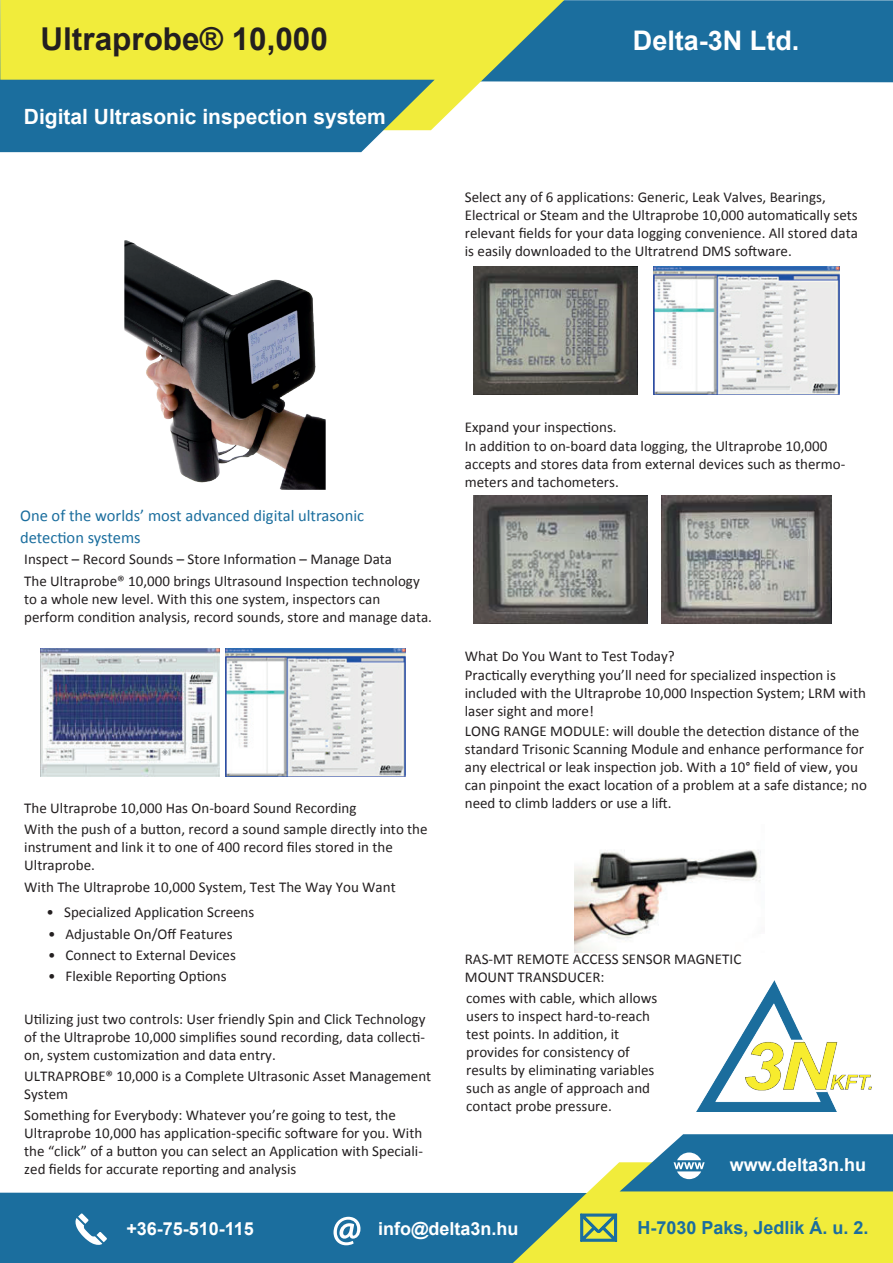
<style>
.page{position:relative;width:893px;height:1263px;background:#fff}
.page>*{position:absolute;margin:0;border:0;box-sizing:border-box;transform-origin:0 0}
.t1{font:700 31.5px "Arial";color:#231f20}
.t2{font:700 27px "Arial";color:#fff}
.t3{font:700 21px "Arial";color:#fff}
.t4{font:700 18px "Arial";color:#fff}
.t5{font:700 18px "Arial";color:#1b6e9e}
.t6{font:16.5px/22.4px "Calibri";color:#1b6e9e}
.t7{font:15px/18px "Calibri";color:#231f20}
</style>
<div class="page">
<div style="left:564px;top:0;width:329px;height:82px;background:#1b6e9e"></div>
<svg style="left:0;top:0;width:564px;height:126px;background:#e4e553"></svg>
<svg style="left:0;top:80px;width:435px;height:72px;background:#2f7a9d"></svg>
<div style="left:0;top:1193px;width:511px;height:70px;background:#1b6e9e"></div>
<svg style="left:75px;top:1213px;width:32px;height:32px"></svg>
<svg style="left:333px;top:1217px;width:27px;height:28px"></svg>
<svg style="left:511px;top:1134px;width:382px;height:129px"></svg>
<img style="left:697px;top:980px;width:175px;height:131px">
<img style="left:124px;top:240px;width:202px;height:250px">
<img style="left:40px;top:649px;width:179px;height:127px">
<img style="left:225px;top:649px;width:181px;height:127px">
<img style="left:474px;top:267px;width:163px;height:127px">
<img style="left:653px;top:267px;width:187px;height:127px">
<img style="left:474px;top:496px;width:173px;height:127px">
<img style="left:662px;top:496px;width:169px;height:127px">
<img style="left:575px;top:850px;width:186px;height:102px">
<h1 class="t1" style="left:40px;top:16px;width:289px">Ultraprobe® 10,000</h1>
<h3 class="t3" style="left:24px;top:102px;width:363px">Digital Ultrasonic inspection system</h3>
<h2 class="t2" style="left:633px;top:21px;width:168px">Delta-3N Ltd.</h2>
<p class="t7" style="left:465px;top:188px;width:395px">Select any of 6 applications: Generic, Leak Valves, Bearings, Electrical or Steam and the Ultraprobe 10,000 automatically sets relevant fields for your data logging convenience. All stored data is easily downloaded to the Ultratrend DMS software.</p>
<p class="t6" style="left:20px;top:504px;width:345px">One of the worlds’ most advanced digital ultrasonic detection systems</p>
<p class="t7" style="left:24px;top:548px;width:397px;line-height:21.3px">Inspect – Record Sounds – Store Information – Manage Data<br>The Ultraprobe® 10,000 brings Ultrasound Inspection technology</p>
<p class="t7" style="left:24px;top:589px;width:409px">to a whole new level. With this one system, inspectors can perform condition analysis, record sounds, store and manage data.</p>
<p class="t7" style="left:24px;top:797px;width:405px;line-height:21.3px">The Ultraprobe 10,000 Has On-board Sound Recording<br>With the push of a button, record a sound sample directly into the</p>
<p class="t7" style="left:24px;top:838px;width:370px">instrument and link it to one of 400 record files stored in the<br>Ultraprobe.</p>
<p class="t7" style="left:24px;top:877px;width:373px">With The Ultraprobe 10,000 System, Test The Way You Want</p>
<p class="t7" style="left:46px;top:903px;width:209px">• Specialized Application Screens</p>
<p class="t7" style="left:48px;top:924px;width:186px">• Adjustable On/Off Features</p>
<p class="t7" style="left:48px;top:945px;width:189px">• Connect to External Devices</p>
<p class="t7" style="left:48px;top:967px;width:180px">• Flexible Reporting Options</p>
<p class="t7" style="left:24px;top:1009px;width:403px;text-align:justify">Utilizing just two controls: User friendly Spin and Click Technology of the Ultraprobe 10,000 simplifies sound recording, data collecti&shy;on, system customization and data entry.</p>
<p class="t7" style="left:24px;top:1066px;width:408px">ULTRAPROBE® 10,000 is a Complete Ultrasonic Asset Management<br>System</p>
<p class="t7" style="left:24px;top:1106px;width:400px">Something for Everybody: Whatever you’re going to test, the Ultraprobe 10,000 has application-specific software for you. With the “click” of a button you can select an Application with Speciali&shy;zed fields for accurate reporting and analysis</p>
<p class="t7" style="left:465px;top:417px;width:364px;line-height:19.5px">Expand your inspections.<br>In addition to on-board data logging, the Ultraprobe 10,000</p>
<p class="t7" style="left:465px;top:455px;width:382px">accepts and stores data from external devices such as thermo&shy;meters and tachometers.</p>
<p class="t7" style="left:465px;top:646px;width:373px;line-height:19.5px">What Do You Want to Test Today?<br>Practically everything you’ll need for specialized inspection is</p>
<p class="t7" style="left:465px;top:684px;width:403px">included with the Ultraprobe 10,000 Inspection System; LRM with laser sight and more!</p>
<p class="t7" style="left:465px;top:721px;width:404px">LONG RANGE MODULE: will double the detection distance of the standard Trisonic Scanning Module and enhance performance for any electrical or leak inspection job. With a 10° field of view, you can pinpoint the exact location of a problem at a safe distance; no need to climb ladders or use a lift.</p>
<p class="t7" style="left:465px;top:949px;width:278px">RAS-MT REMOTE ACCESS SENSOR MAGNETIC<br>MOUNT TRANSDUCER:</p>
<p class="t7" style="left:466px;top:988px;width:193px">comes with cable, which allows users to inspect hard-to-reach test points. In addition, it provides for consistency of results by eliminating variables such as angle of approach and contact probe pressure.</p>
<p class="t4" style="left:730px;top:1152px;width:138px">www.delta3n.hu</p>
<p class="t4" style="left:126px;top:1215px;width:129px">+36-75-510-115</p>
<p class="t4" style="left:378px;top:1216px;width:142px">info@delta3n.hu</p>
<p class="t5" style="left:637px;top:1215px;width:233px">H-7030 Paks, Jedlik Á. u. 2.</p>
</div>
